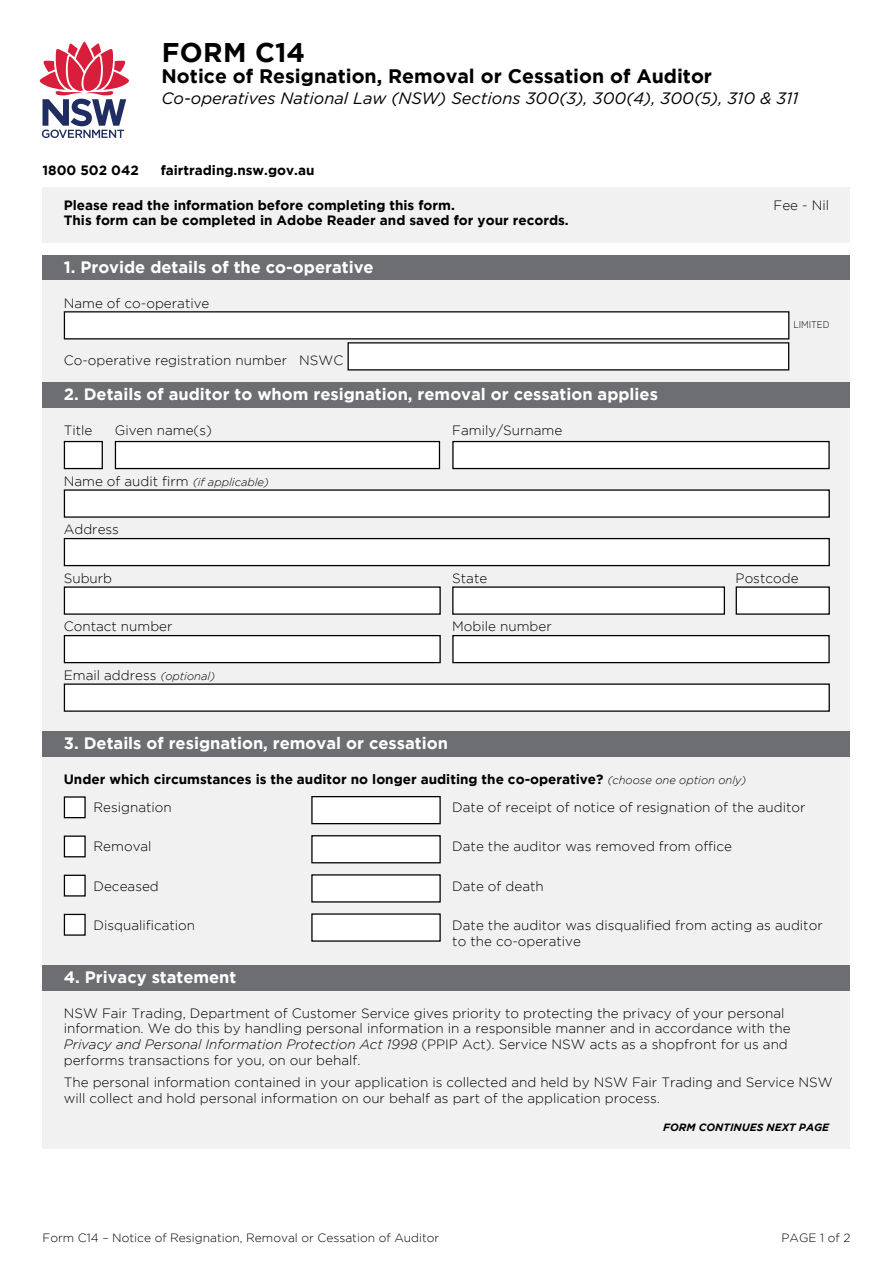
<style>
.page{position:relative;width:893px;height:1263px;background:#fff}
.page>*{position:absolute;margin:0;border:0;box-sizing:border-box;transform-origin:0 0}
.Form_Heading{font:700 27px "Gotham";letter-spacing:.015em;color:#000}
.Form_Subheading{font:700 19.5px "Gotham";color:#000}
.Questions_L1{font:700 16.5px "Gotham";color:#fff}
.Form_subheding_2{font:italic 16.5px "Gotham";color:#000}
.Body{font:300 13.5px/15.8px "Gotham";color:#000}
.Body-2{font:700 13.5px/28.5px "Gotham";color:#000}
.t1{font:300 12px "Gotham";color:#000}
.Body-3{font:italic 700 10.5px "Gotham";color:#000}
.t2{font:300 9.75px "Gotham";letter-spacing:-.005em;color:#000;scale:.9 1}
.s1{font-style:italic;font-size:11.25px}
.s2{font-weight:300;font-style:italic;font-size:11.25px}
.s3{font-weight:300}
.s4{font-style:italic}
</style>
<div class="page">
<div style="left:43px;top:255px;width:807px;height:26px;background:#6d6e71"></div>
<div style="left:43px;top:281px;width:807px;height:102px;background:#f1f1f2"></div>
<svg style="left:39px;top:41px;width:90px;height:97px"></svg>
<div style="left:43px;top:187px;width:807px;height:55px;background:#f1f1f2"></div>
<div style="left:43px;top:383px;width:807px;height:25px;background:#6d6e71"></div>
<div style="left:64px;top:312px;width:725px;height:27px;background:#fff"></div>
<div style="left:64px;top:311px;width:725px;height:28px;border:1px solid #000"></div>
<div style="left:348px;top:343px;width:441px;height:27px;background:#fff"></div>
<div style="left:347px;top:342px;width:442px;height:28px;border:1px solid #000"></div>
<div style="left:43px;top:408px;width:807px;height:323px;background:#f1f1f2"></div>
<div style="left:64px;top:441px;width:38px;height:27px;background:#fff"></div>
<div style="left:64px;top:441px;width:39px;height:28px;border:1px solid #000"></div>
<div style="left:115px;top:441px;width:324px;height:27px;background:#fff"></div>
<div style="left:115px;top:441px;width:325px;height:28px;border:1px solid #000"></div>
<div style="left:453px;top:441px;width:376px;height:27px;background:#fff"></div>
<div style="left:452px;top:441px;width:378px;height:28px;border:1px solid #000"></div>
<div style="left:64px;top:490px;width:765px;height:27px;background:#fff"></div>
<div style="left:64px;top:539px;width:765px;height:27px;background:#fff"></div>
<div style="left:64px;top:538px;width:766px;height:28px;border:1px solid #000"></div>
<div style="left:64px;top:587px;width:376px;height:27px;background:#fff"></div>
<div style="left:453px;top:587px;width:271px;height:27px;background:#fff"></div>
<div style="left:736px;top:587px;width:93px;height:27px;background:#fff"></div>
<div style="left:64px;top:636px;width:376px;height:27px;background:#fff"></div>
<div style="left:64px;top:635px;width:377px;height:28px;border:1px solid #000"></div>
<div style="left:453px;top:636px;width:376px;height:27px;background:#fff"></div>
<div style="left:452px;top:635px;width:378px;height:28px;border:1px solid #000"></div>
<div style="left:64px;top:684px;width:765px;height:27px;background:#fff"></div>
<div style="left:64px;top:683px;width:766px;height:29px;border:1px solid #000"></div>
<div style="left:43px;top:731px;width:807px;height:26px;background:#6d6e71"></div>
<div style="left:43px;top:757px;width:807px;height:208px;background:#f1f1f2"></div>
<div style="left:64px;top:797px;width:21px;height:21px;background:#fff"></div>
<div style="left:64px;top:796px;width:22px;height:22px;border:1px solid #000"></div>
<div style="left:312px;top:797px;width:128px;height:27px;background:#fff"></div>
<div style="left:311px;top:796px;width:130px;height:28px;border:1px solid #000"></div>
<div style="left:64px;top:836px;width:21px;height:21px;background:#fff"></div>
<div style="left:64px;top:835px;width:22px;height:22px;border:1px solid #000"></div>
<div style="left:312px;top:836px;width:128px;height:27px;background:#fff"></div>
<div style="left:311px;top:835px;width:130px;height:28px;border:1px solid #000"></div>
<div style="left:64px;top:875px;width:21px;height:21px;background:#fff"></div>
<div style="left:64px;top:875px;width:22px;height:21px;border:1px solid #000"></div>
<div style="left:312px;top:875px;width:128px;height:27px;background:#fff"></div>
<div style="left:64px;top:914px;width:21px;height:21px;background:#fff"></div>
<div style="left:64px;top:914px;width:22px;height:22px;border:1px solid #000"></div>
<div style="left:312px;top:914px;width:128px;height:27px;background:#fff"></div>
<div style="left:43px;top:965px;width:807px;height:26px;background:#6d6e71"></div>
<div style="left:43px;top:991px;width:807px;height:157px;background:#f1f1f2"></div>
<h1 class="Form_Heading" style="left:162px;top:37px;width:145px">FORM C14</h1>
<h2 class="Form_Subheading" style="left:162px;top:65px;width:552px">Notice of Resignation, Removal or Cessation of Auditor</h2>
<h2 class="Form_subheding_2" style="left:162px;top:88px;width:638px">Co-operatives National Law (NSW) Sections 300(3), 300(4), 300(5), 310 &amp; 311</h2>
<p class="Body-2" style="left:43px;top:156px;width:98px">1800 502 042</p>
<p class="Body-2" style="left:161px;top:156px;width:155px">fairtrading.nsw.gov.au</p>
<p class="Body-2" style="left:64px;top:190px;width:393px">Please read the information before completing this form.</p>
<p class="Body-2" style="left:64px;top:206px;width:506px">This form can be completed in Adobe Reader and saved for your records.</p>
<h3 class="Questions_L1" style="left:64px;top:257px;width:311px">1. Provide details of the co-operative</h3>
<p class="Body" style="left:64px;top:295px;width:147px">Name of co-operative</p>
<p class="Body" style="left:64px;top:352px;width:281px">Co-operative registration number NSWC</p>
<p class="Body" style="left:774px;top:197px;width:57px">Fee - Nil</p>
<p class="t2" style="left:793px;top:319px;width:41px">LIMITED</p>
<h3 class="Questions_L1" style="left:64px;top:385px;width:596px">2. Details of auditor to whom resignation, removal or cessation applies</h3>
<p class="Body" style="left:64px;top:422px;width:30px">Title</p>
<p class="Body" style="left:115px;top:422px;width:99px">Given name(s)</p>
<p class="Body" style="left:452px;top:422px;width:111px">Family/Surname</p>
<p class="Body" style="left:64px;top:473px;width:207px">Name of audit firm <span class="s1">(if applicable)</span></p>
<p class="Body" style="left:64px;top:521px;width:57px">Address</p>
<p class="Body" style="left:64px;top:570px;width:50px">Suburb</p>
<p class="Body" style="left:452px;top:570px;width:37px">State</p>
<p class="Body" style="left:736px;top:570px;width:64px">Postcode</p>
<p class="Body" style="left:64px;top:618px;width:110px">Contact number</p>
<p class="Body" style="left:452px;top:618px;width:101px">Mobile number</p>
<p class="Body" style="left:64px;top:667px;width:153px">Email address <span class="s1">(optional)</span></p>
<h3 class="Questions_L1" style="left:64px;top:734px;width:386px">3. Details of resignation, removal or cessation</h3>
<p class="Body-2" style="left:94px;top:764px;width:654px;text-indent:-30px">Under which circumstances is the auditor no longer auditing the co-operative? <span class="s2">(choose one option only)<br></span><span class="s3">Resignation</span></p>
<p class="Body" style="left:452px;top:799px;width:355px">Date of receipt of notice of resignation of the auditor</p>
<p class="Body" style="left:94px;top:839px;width:60px">Removal</p>
<p class="Body" style="left:452px;top:839px;width:281px">Date the auditor was removed from office</p>
<p class="Body" style="left:94px;top:878px;width:67px">Deceased</p>
<p class="Body" style="left:452px;top:878px;width:93px">Date of death</p>
<p class="Body" style="left:94px;top:917px;width:103px">Disqualification</p>
<p class="Body" style="left:452px;top:917px;width:372px">Date the auditor was disqualified from acting as auditor to the co-operative</p>
<h3 class="Questions_L1" style="left:64px;top:968px;width:174px">4. Privacy statement</h3>
<p class="Body" style="left:64px;top:1005px;width:728px">NSW Fair Trading, Department of Customer Service gives priority to protecting the privacy of your personal information. We do this by handling personal information in a responsible manner and in accordance with the <span class="s4">Privacy and Personal Information Protection Act 1998</span> (PPIP Act). Service NSW acts as a shopfront for us and performs transactions for you, on our behalf.</p>
<p class="Body" style="left:64px;top:1074px;width:770px">The personal information contained in your application is collected and held by NSW Fair Trading and Service NSW will collect and hold personal information on our behalf as part of the application process.</p>
<p class="Body-3" style="left:663px;top:1121px;width:167px">FORM CONTINUES NEXT PAGE</p>
<p class="t1" style="left:43px;top:1231px;width:398px">Form C14 – Notice of Resignation, Removal or Cessation of Auditor</p>
<p class="t1" style="left:782px;top:1231px;width:70px">PAGE 1 of 2</p>
</div>
